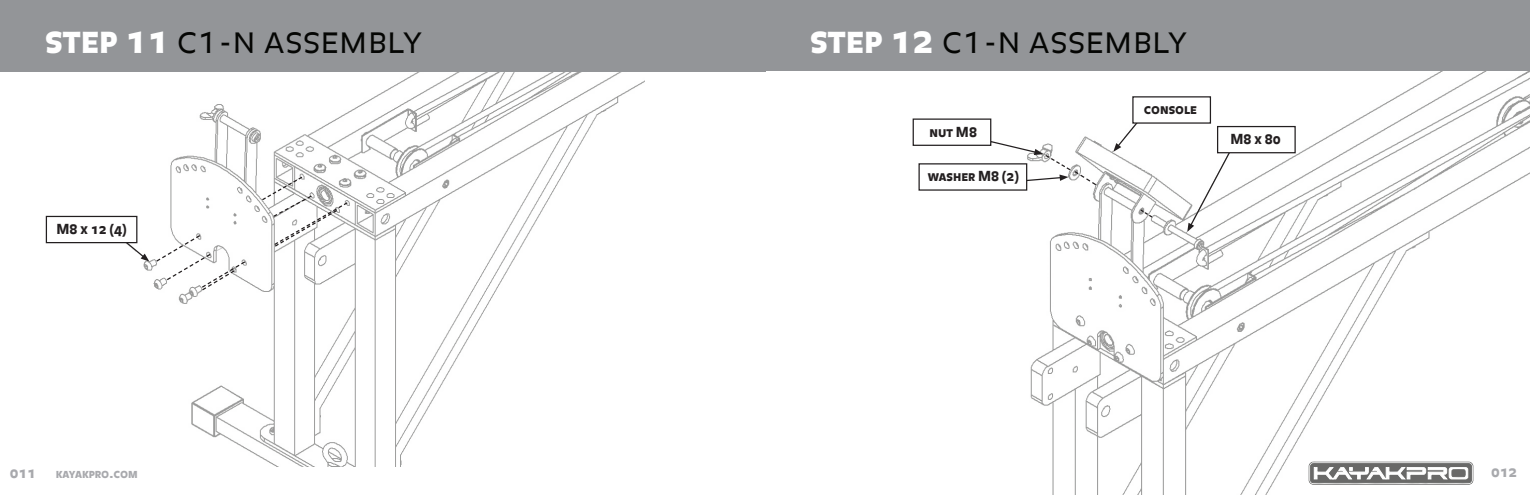
<style>
.page{position:relative;width:1530px;height:495px;background:#fff}
.page>*{position:absolute;margin:0;border:0;box-sizing:border-box;transform-origin:0 0}
.t1{font:37.5px "Balance Light Caps";color:#050604}
.t2{font:15px "Balance Black Caps";color:#a8a9ad}
.t3{font:13.75px "Balance Black Caps";color:#231f20}
.t4{font:12.5px "Balance Black Caps";color:#a8a9ad}
.s1{font-family:"Balance Black Caps";color:#fff}
</style>
<div class="page">
<img style="left:750px;top:71px;width:780px;height:424px">
<img style="left:0;top:71px;width:644px;height:395px">
<div style="left:36px;top:62px;width:114px;height:35px;background:#fff"></div>
<div style="left:906px;top:61px;width:123px;height:41px;background:#fff"></div>
<div style="left:764px;top:0;width:766px;height:71px;background:#939598"></div>
<div style="left:0;top:0;width:765px;height:71px;background:#939598"></div>
<svg style="left:125px;top:241px;width:24px;height:21px"></svg>
<svg style="left:155px;top:234px;width:91px;height:58px"></svg>
<svg style="left:261px;top:176px;width:88px;height:72px"></svg>
<svg style="left:1110px;top:115px;width:34px;height:38px"></svg>
<svg style="left:1183px;top:146px;width:51px;height:87px"></svg>
<div style="left:1133px;top:97px;width:77px;height:26px;background:#fff"></div>
<div style="left:1132px;top:96px;width:79px;height:28px;border:1px solid #231f20"></div>
<div style="left:1218px;top:127px;width:77px;height:26px;background:#fff"></div>
<div style="left:1217px;top:126px;width:79px;height:27px;border:1px solid #231f20"></div>
<div style="left:46px;top:216px;width:91px;height:27px;background:#fff"></div>
<div style="left:46px;top:216px;width:91px;height:27px;border:1px solid #231f20"></div>
<div style="left:913px;top:119px;width:78px;height:26px;background:#fff"></div>
<div style="left:913px;top:118px;width:78px;height:28px;border:1px solid #231f20"></div>
<div style="left:919px;top:164px;width:108px;height:26px;background:#fff"></div>
<div style="left:918px;top:163px;width:109px;height:28px;border:1px solid #231f20"></div>
<svg style="left:989px;top:138px;width:109px;height:49px"></svg>
<svg style="left:1139px;top:208px;width:15px;height:11px"></svg>
<p class="t1" style="left:45px;top:18px;width:379px"><span class="s1">step 11</span> c1-n assembly</p>
<p class="t1" style="left:810px;top:18px;width:379px"><span class="s1">step 12</span> c1-n assembly</p>
<p class="t3" style="left:57px;top:221px;width:71px">M8 x 12 (4)</p>
<p class="t3" style="left:930px;top:124px;width:49px">nut M8</p>
<p class="t3" style="left:928px;top:168px;width:92px">washer M8 (2)</p>
<p class="t3" style="left:1144px;top:101px;width:55px">console</p>
<p class="t3" style="left:1230px;top:131px;width:52px">M8 x 80</p>
<p class="t2" style="left:10px;top:464px;width:28px">011</p>
<p class="t2" style="left:1491px;top:463px;width:28px">012</p>
<p class="t4" style="left:56px;top:466px;width:83px">kayakpro.com</p>
</div>
